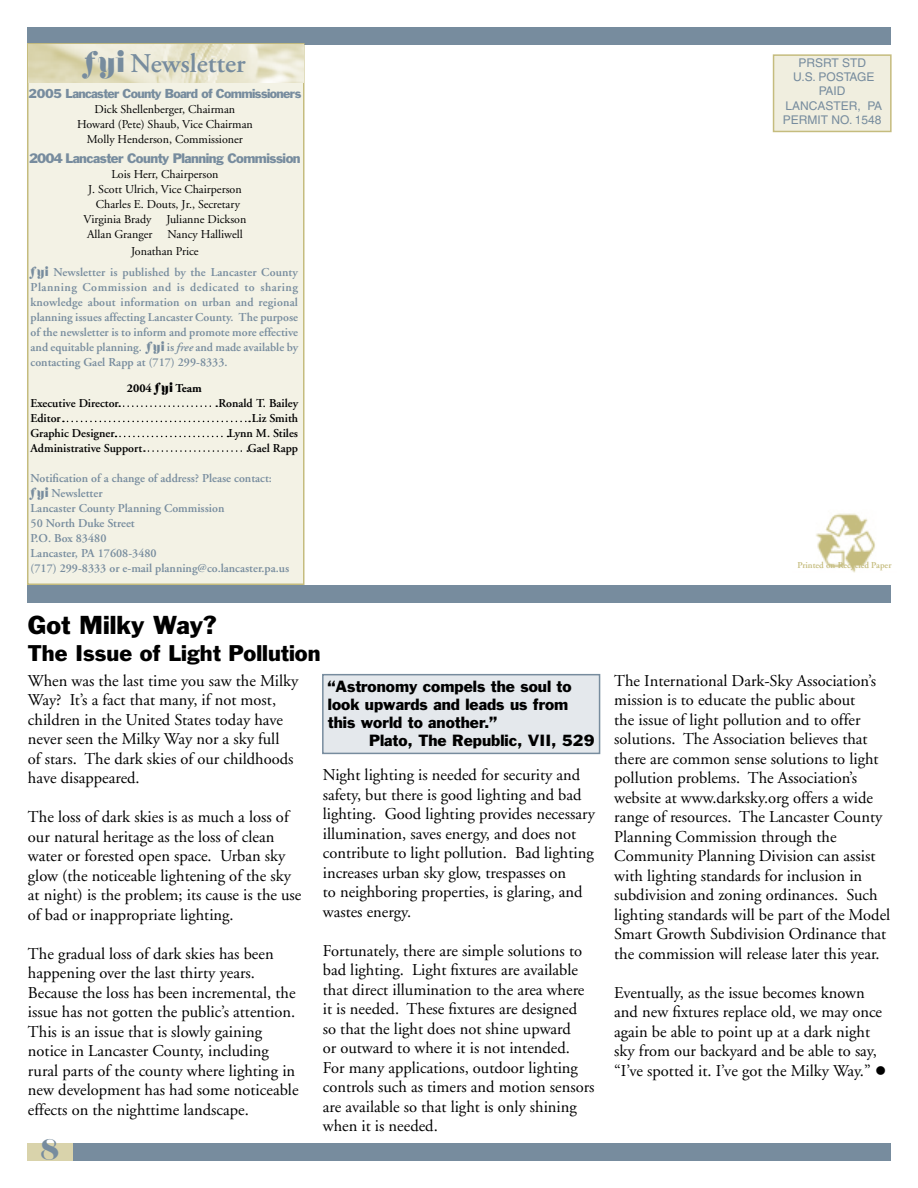
<style>
.page{position:relative;width:918px;height:1188px;background:#fff}
.page>*{position:absolute;margin:0;border:0;box-sizing:border-box;transform-origin:0 0}
.t1{font:600 27px "Adobe Garamond";color:#778c9e}
.t2{font:27px "Florence Normal";color:#778c9e}
.FYI_Heads{font:24px "Franklin Gothic";color:#000}
.FYI_Heads-2{font:21px "Franklin Gothic";color:#000}
.FYI_body_text{font:16.5px/19.5px "Adobe Garamond";color:#000}
.t3{font:15px/18px "Franklin Gothic";color:#000}
.t4{font:12.75px "Franklin Gothic";letter-spacing:-.04em;color:#778c9e}
.t5{font:600 12px/15px "Adobe Garamond";color:#778c9e;text-align:justify}
.t6{font:12px "Adobe Garamond";color:#000}
.t7{font:600 12px "Adobe Garamond";color:#000}
.t8{font:12px/14.4px "Helvetica";color:#778c9e;text-align:center}
.t9{font:12px "Franklin Gothic";letter-spacing:-.05em;color:#778c9e}
.t10{font:700 12px "Adobe Garamond";color:#000}
.t11{font:600 9px "Adobe Garamond";color:#c5bc7e}
.s1{font-family:"Florence Normal";font-weight:400}
.s2{font-style:italic}
</style>
<div class="page">
<div style="left:27px;top:27px;width:864px;height:17px;background:#778c9e"></div>
<div style="left:27px;top:1144px;width:864px;height:17px;background:#778c9e"></div>
<div style="left:27px;top:1144px;width:46px;height:17px;background:#d9d3ab"></div>
<div style="left:27px;top:585px;width:864px;height:18px;background:#778c9e"></div>
<div style="left:28px;top:44px;width:276px;height:540px;background:#f3f2e5"></div>
<div style="left:27px;top:43px;width:277px;height:542px;border:2px solid #c5bc7e"></div>
<div style="left:774px;top:55px;width:117px;height:76px;background:#f0eedf"></div>
<div style="left:773px;top:54px;width:119px;height:78px;border:2px solid #c5bc7e"></div>
<img style="left:816px;top:513px;width:59px;height:59px">
<img style="left:28px;top:44px;width:275px;height:38px">
<div style="left:323px;top:675px;width:277px;height:78px;background:#e4e8ec"></div>
<div style="left:322px;top:674px;width:278px;height:80px;border:2px solid #778c9e"></div>
<svg style="left:119px;top:405px;width:98px;height:2px"></svg>
<svg style="left:63px;top:421px;width:187px;height:1px"></svg>
<svg style="left:115px;top:436px;width:113px;height:1px"></svg>
<svg style="left:144px;top:450px;width:104px;height:2px"></svg>
<p class="t1" style="left:84px;top:49px;width:163px"><span class="s1">fyi</span> Newsletter</p>
<p class="t9" style="left:28px;top:86px;width:274px">2005 Lancaster County Board of Commissioners</p>
<p class="t6" style="left:95px;top:103px;width:142px">Dick Shellenberger, Chairman</p>
<p class="t6" style="left:77px;top:118px;width:177px">Howard (Pete) Shaub, Vice Chairman</p>
<p class="t6" style="left:87px;top:133px;width:157px">Molly Henderson, Commissioner</p>
<p class="t4" style="left:29px;top:150px;width:273px">2004 Lancaster County Planning Commission</p>
<p class="t6" style="left:111px;top:168px;width:109px">Lois Herr, Chairperson</p>
<p class="t6" style="left:88px;top:183px;width:155px">J. Scott Ulrich, Vice Chairperson</p>
<p class="t6" style="left:96px;top:198px;width:145px">Charles E. Douts, Jr., Secretary</p>
<p class="t6" style="left:83px;top:213px;width:165px">Virginia Brady Julianne Dickson</p>
<p class="t6" style="left:87px;top:228px;width:67px">Allan Granger</p>
<p class="t6" style="left:168px;top:228px;width:77px">Nancy Halliwell</p>
<p class="t6" style="left:131px;top:245px;width:69px">Jonathan Price</p>
<p class="t5" style="left:31px;top:265px;width:269px"><span class="s1">fyi</span> Newsletter is published by the Lancaster County Planning Commission and is dedicated to sharing knowledge about information on urban and regional planning issues affecting Lancaster County. The purpose of the newsletter is to inform and promote more effective and equitable planning. <span class="s1">fyi</span> is <span class="s2">free</span> and made available by contacting Gael Rapp at (717) 299-8333.</p>
<p class="t10" style="left:127px;top:381px;width:77px">2004 <span class="s1">fyi</span> Team</p>
<p class="t7" style="left:31px;top:396px;width:90px">Executive Director</p>
<p class="t7" style="left:218px;top:396px;width:81px">Ronald T. Bailey</p>
<p class="t7" style="left:31px;top:411px;width:32px">Editor</p>
<p class="t7" style="left:252px;top:411px;width:48px">Liz Smith</p>
<p class="t7" style="left:31px;top:426px;width:86px">Graphic Designer</p>
<p class="t7" style="left:229px;top:426px;width:71px">Lynn M. Stiles</p>
<p class="t7" style="left:31px;top:441px;width:113px">Administrative Support</p>
<p class="t7" style="left:248px;top:441px;width:52px">Gael Rapp</p>
<p class="t5" style="left:31px;top:470px;width:243px">Notification of a change of address? Please contact:</p>
<p class="t5" style="left:31px;top:485px;width:73px"><span class="s1">fyi</span> Newsletter</p>
<p class="t5" style="left:31px;top:500px;width:195px">Lancaster County Planning Commission</p>
<p class="t5" style="left:31px;top:515px;width:106px">50 North Duke Street</p>
<p class="t5" style="left:31px;top:530px;width:77px">P.O. Box 83480</p>
<p class="t5" style="left:31px;top:545px;width:128px">Lancaster, PA 17608-3480</p>
<p class="t5" style="left:31px;top:560px;width:260px">(717) 299-8333 or e-mail planning@co.lancaster.pa.us</p>
<p class="FYI_Heads" style="left:28px;top:609px;width:190px">Got Milky Way?</p>
<p class="FYI_Heads-2" style="left:28px;top:639px;width:294px">The Issue of Light Pollution</p>
<p class="FYI_body_text" style="left:28px;top:671px;width:272px">When was the last time you saw the Milky Way? It’s a fact that many, if not most, children in the United States today have never seen the Milky Way nor a sky full<br>of stars. The dark skies of our childhoods have disappeared.</p>
<p class="FYI_body_text" style="left:28px;top:808px;width:275px">The loss of dark skies is as much a loss of our natural heritage as the loss of clean water or forested open space. Urban sky glow (the noticeable lightening of the sky at night) is the problem; its cause is the use of bad or inappropriate lighting.</p>
<p class="FYI_body_text" style="left:28px;top:944px;width:272px">The gradual loss of dark skies has been happening over the last thirty years.<br>Because the loss has been incremental, the issue has not gotten the public’s attention.<br>This is an issue that is slowly gaining notice in Lancaster County, including rural parts of the county where lighting in new development has had some noticeable effects on the nighttime landscape.</p>
<p class="t3" style="left:328px;top:677px;width:245px">“Astronomy compels the soul to look upwards and leads us from this world to another.”</p>
<p class="t3" style="left:369px;top:731px;width:227px">Plato, The Republic, VII, 529</p>
<p class="FYI_body_text" style="left:323px;top:766px;width:274px">Night lighting is needed for security and safety, but there is good lighting and bad lighting. Good lighting provides necessary illumination, saves energy, and does not contribute to light pollution. Bad lighting increases urban sky glow, trespasses on<br>to neighboring properties, is glaring, and wastes energy.</p>
<p class="FYI_body_text" style="left:323px;top:941px;width:273px">Fortunately, there are simple solutions to bad lighting. Light fixtures are available that direct illumination to the area where it is needed. These fixtures are designed so that the light does not shine upward<br>or outward to where it is not intended.<br>For many applications, outdoor lighting controls such as timers and motion sensors are available so that light is only shining when it is needed.</p>
<p class="t2" style="left:40px;top:1131px;width:20px">8</p>
<p class="t8" style="left:783px;top:55px;width:101px">PRSRT STD<br>U.S. POSTAGE<br>PAID<br>LANCASTER, PA<br>PERMIT NO. 1548</p>
<p class="t11" style="left:797px;top:561px;width:96px">Printed on Recycled Paper</p>
<p class="FYI_body_text" style="left:614px;top:671px;width:278px">The International Dark-Sky Association’s mission is to educate the public about<br>the issue of light pollution and to offer solutions. The Association believes that there are common sense solutions to light pollution problems. The Association’s website at www.darksky.org offers a wide range of resources. The Lancaster County Planning Commission through the Community Planning Division can assist with lighting standards for inclusion in subdivision and zoning ordinances. Such lighting standards will be part of the Model Smart Growth Subdivision Ordinance that the commission will release later this year.</p>
<p class="FYI_body_text" style="left:614px;top:983px;width:274px">Eventually, as the issue becomes known and new fixtures replace old, we may once again be able to point up at a dark night sky from our backyard and be able to say, “I’ve spotted it. I’ve got the Milky Way.” ●</p>
</div>
